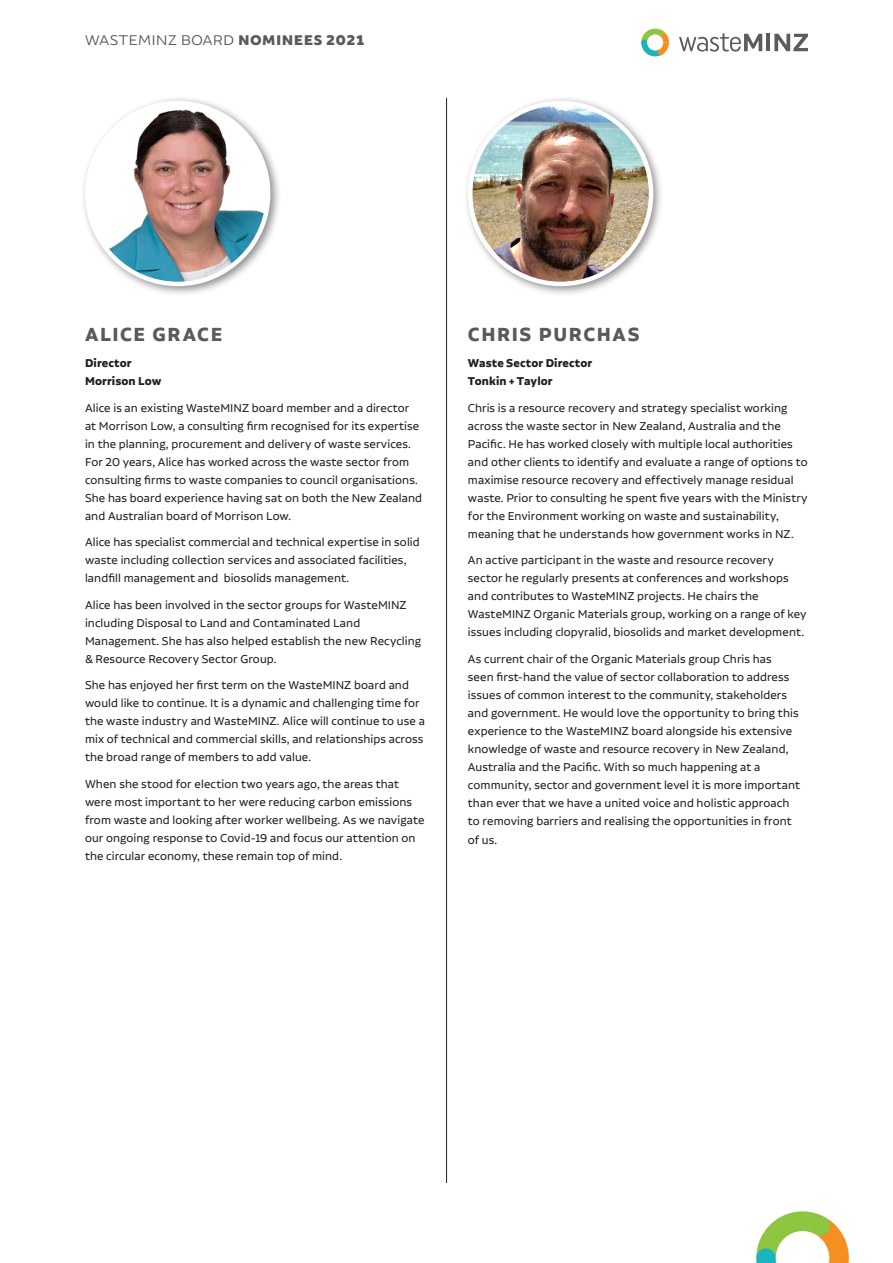
<style>
.page{position:relative;width:893px;height:1263px;background:#fff}
.page>*{position:absolute;margin:0;border:0;box-sizing:border-box;transform-origin:0 0}
.t1{font:700 22.5px "Alvar Pro";letter-spacing:.075em;color:#5a595b}
.t2{font:15px "Brocha";letter-spacing:.02em;color:#5a595b}
.t3{font:13.5px/18px "Alvar Pro";letter-spacing:.005em;color:#231f20}
.t4{font:700 13.5px/18px "Alvar Pro";letter-spacing:.01em;color:#231f20}
.s1{font-weight:900}
</style>
<div class="page">
<svg style="left:679px;top:33px;width:83px;height:19px"></svg>
<hr style="left:766px;top:34px;width:4px;height:17px;background:#5b5c60">
<svg style="left:774px;top:34px;width:34px;height:17px"></svg>
<svg style="left:641px;top:29px;width:28px;height:27px"></svg>
<img style="left:756px;top:1211px;width:93px;height:52px">
<hr style="left:446px;top:98px;width:1px;height:1085px;background:#231f20">
<div style="left:463px;top:96px;width:201px;height:201px;background:#231f20;opacity:.5"></div>
<img style="left:472px;top:103px;width:179px;height:181px">
<div style="left:468px;top:101px;width:185px;height:185px;border:4px solid #fff;border-radius:50%"></div>
<div style="left:80px;top:96px;width:201px;height:201px;background:#231f20;opacity:.5"></div>
<img style="left:87px;top:103px;width:181px;height:181px;border-radius:90px">
<div style="left:85px;top:101px;width:185px;height:185px;border:4px solid #fff;border-radius:50%"></div>
<p class="t2" style="left:85px;top:31px;width:281px">WASTEMINZ BOARD <span class="s1">NOMINEES 2021</span></p>
<h1 class="t1" style="left:85px;top:321px;width:139px">ALICE GRACE</h1>
<p class="t4" style="left:85px;top:354px;width:78px">Director<br>Morrison Low</p>
<p class="t3" style="left:85px;top:398px;width:339px">Alice is an existing WasteMINZ board member and a director at Morrison Low, a consulting firm recognised for its expertise in the planning, procurement and delivery of waste services.<br>For 20 years, Alice has worked across the waste sector from consulting firms to waste companies to council organisations.<br>She has board experience having sat on both the New Zealand and Australian board of Morrison Low.</p>
<p class="t3" style="left:85px;top:533px;width:336px">Alice has specialist commercial and technical expertise in solid waste including collection services and associated facilities, landfill management and biosolids management.</p>
<p class="t3" style="left:85px;top:595px;width:338px">Alice has been involved in the sector groups for WasteMINZ including Disposal to Land and Contaminated Land Management. She has also helped establish the new Recycling &amp; Resource Recovery Sector Group.</p>
<p class="t3" style="left:85px;top:676px;width:341px">She has enjoyed her first term on the WasteMINZ board and would like to continue. It is a dynamic and challenging time for the waste industry and WasteMINZ. Alice will continue to use a mix of technical and commercial skills, and relationships across the broad range of members to add value.</p>
<p class="t3" style="left:85px;top:774px;width:341px">When she stood for election two years ago, the areas that were most important to her were reducing carbon emissions from waste and looking after worker wellbeing. As we navigate our ongoing response to Covid-19 and focus our attention on the circular economy, these remain top of mind.</p>
<h1 class="t1" style="left:468px;top:321px;width:173px">CHRIS PURCHAS</h1>
<p class="t4" style="left:468px;top:354px;width:126px">Waste Sector Director<br>Tonkin + Taylor</p>
<p class="t3" style="left:468px;top:399px;width:341px">Chris is a resource recovery and strategy specialist working across the waste sector in New Zealand, Australia and the Pacific. He has worked closely with multiple local authorities and other clients to identify and evaluate a range of options to maximise resource recovery and effectively manage residual waste. Prior to consulting he spent five years with the Ministry for the Environment working on waste and sustainability, meaning that he understands how government works in NZ.</p>
<p class="t3" style="left:468px;top:551px;width:340px">An active participant in the waste and resource recovery sector he regularly presents at conferences and workshops and contributes to WasteMINZ projects. He chairs the WasteMINZ Organic Materials group, working on a range of key issues including clopyralid, biosolids and market development.</p>
<p class="t3" style="left:468px;top:650px;width:334px">As current chair of the Organic Materials group Chris has seen first-hand the value of sector collaboration to address issues of common interest to the community, stakeholders and government. He would love the opportunity to bring this experience to the WasteMINZ board alongside his extensive knowledge of waste and resource recovery in New Zealand, Australia and the Pacific. With so much happening at a community, sector and government level it is more important than ever that we have a united voice and holistic approach to removing barriers and realising the opportunities in front</p>
<p class="t3" style="left:468px;top:831px;width:31px">of us.</p>
</div>
